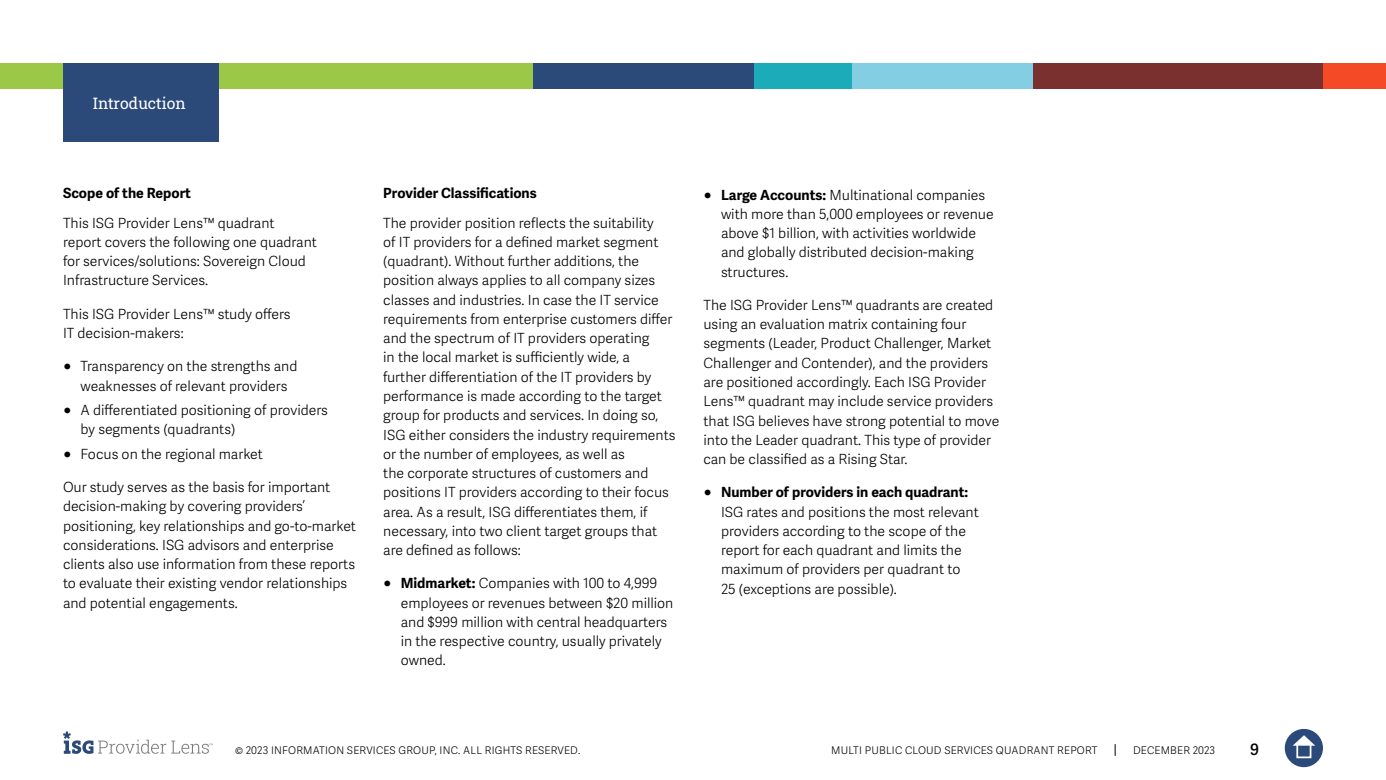
<style>
.page{position:relative;width:1386px;height:780px;background:#fff}
.page>*{position:absolute;margin:0;border:0;box-sizing:border-box;transform-origin:0 0}
.t1{font:15.75px "Roboto Slab ISG P Regular";color:#fff}
.t2{font:600 15.75px "Adelle Sans";color:#000}
.t3{font:300 14px/19.2px "Adelle Sans";color:#000101}
.t4{font:700 14px "Adelle Sans";color:#000}
.t5{font:300 10.5px "Adelle Sans";letter-spacing:.02em;color:#000}
.s1{font-weight:700}
.s2{font-weight:700;color:#000}
</style>
<div class="page">
<svg style="left:1115px;top:744px;width:1px;height:12px"></svg>
<div style="left:1285px;top:729px;width:38px;height:38px;background:#2b4a79;border-radius:50%"></div>
<svg style="left:1293px;top:735px;width:22px;height:10px"></svg>
<div style="left:1296px;top:743px;width:15px;height:15px;border:2px solid #fff"></div>
<svg style="left:63px;top:731px;width:150px;height:23px"></svg>
<div style="left:0;top:63px;width:533px;height:26px;background:#9bc947"></div>
<div style="left:533px;top:63px;width:223px;height:26px;background:#2b4a79"></div>
<div style="left:850px;top:63px;width:184px;height:26px;background:#84cee3"></div>
<div style="left:1323px;top:63px;width:63px;height:26px;background:#f54a26"></div>
<div style="left:1033px;top:63px;width:290px;height:26px;background:#7a302e"></div>
<div style="left:754px;top:63px;width:98px;height:26px;background:#1cabb9"></div>
<div style="left:63px;top:63px;width:155px;height:79px;background:#2b4a79"></div>
<p class="t1" style="left:93px;top:92px;width:94px">Introduction</p>
<p class="t4" style="left:63px;top:184px;width:129px">Scope of the Report</p>
<p class="t3" style="left:63px;top:213px;width:255px">This ISG Provider Lens™ quadrant<br>report covers the following one quadrant for services/solutions: Sovereign Cloud Infrastructure Services.</p>
<p class="t3" style="left:63px;top:304px;width:229px">This ISG Provider Lens™ study offers<br>IT decision-makers:</p>
<p class="t3" style="left:63px;top:357px;width:236px;text-align:center"><span class="s1">●</span> Transparency on the strengths and weaknesses of relevant providers</p>
<p class="t3" style="left:80px;top:401px;width:249px;text-indent:-18px"><span class="s1">●</span> A differentiated positioning of providers by segments (quadrants)</p>
<p class="t3" style="left:63px;top:444px;width:201px"><span class="s1">●</span> Focus on the regional market</p>
<p class="t3" style="left:63px;top:478px;width:295px">Our study serves as the basis for important decision-making by covering providers’ positioning, key relationships and go-to-market considerations. ISG advisors and enterprise clients also use information from these reports to evaluate their existing vendor relationships and potential engagements.</p>
<p class="t4" style="left:383px;top:184px;width:155px">Provider Classifications</p>
<p class="t3" style="left:383px;top:213px;width:294px">The provider position reflects the suitability<br>of IT providers for a defined market segment (quadrant). Without further additions, the position always applies to all company sizes classes and industries. In case the IT service requirements from enterprise customers differ and the spectrum of IT providers operating<br>in the local market is sufficiently wide, a further differentiation of the IT providers by performance is made according to the target group for products and services. In doing so, ISG either considers the industry requirements or the number of employees, as well as<br>the corporate structures of customers and positions IT providers according to their focus area. As a result, ISG differentiates them, if necessary, into two client target groups that are defined as follows:</p>
<p class="t3" style="left:401px;top:574px;width:274px;text-indent:-18px"><span class="s1">●</span> <span class="s2">Midmarket:</span> Companies with 100 to 4,999 employees or revenues between $20 million and $999 million with central headquarters in the respective country, usually privately owned.</p>
<p class="t3" style="left:721px;top:185px;width:274px;text-indent:-18px"><span class="s1">●</span> <span class="s2">Large Accounts:</span> Multinational companies with more than 5,000 employees or revenue above $1 billion, with activities worldwide and globally distributed decision-making structures.</p>
<p class="t3" style="left:704px;top:296px;width:297px">The ISG Provider Lens™ quadrants are created using an evaluation matrix containing four segments (Leader, Product Challenger, Market Challenger and Contender), and the providers are positioned accordingly. Each ISG Provider Lens™ quadrant may include service providers that ISG believes have strong potential to move into the Leader quadrant. This type of provider can be classified as a Rising Star.</p>
<p class="t3" style="left:721px;top:483px;width:259px;text-indent:-18px"><span class="s1">●</span> <span class="s2">Number of providers in each quadrant:<br></span>ISG rates and positions the most relevant providers according to the scope of the report for each quadrant and limits the maximum of providers per quadrant to<br>25 (exceptions are possible).</p>
<p class="t5" style="left:235px;top:744px;width:347px">© 2023 INFORMATION SERVICES GROUP, INC. ALL RIGHTS RESERVED.</p>
<p class="t5" style="left:831px;top:744px;width:268px">MULTI PUBLIC CLOUD SERVICES QUADRANT REPORT</p>
<p class="t5" style="left:1133px;top:744px;width:84px">DECEMBER 2023</p>
<p class="t2" style="left:1250px;top:740px;width:10px">9</p>
</div>
